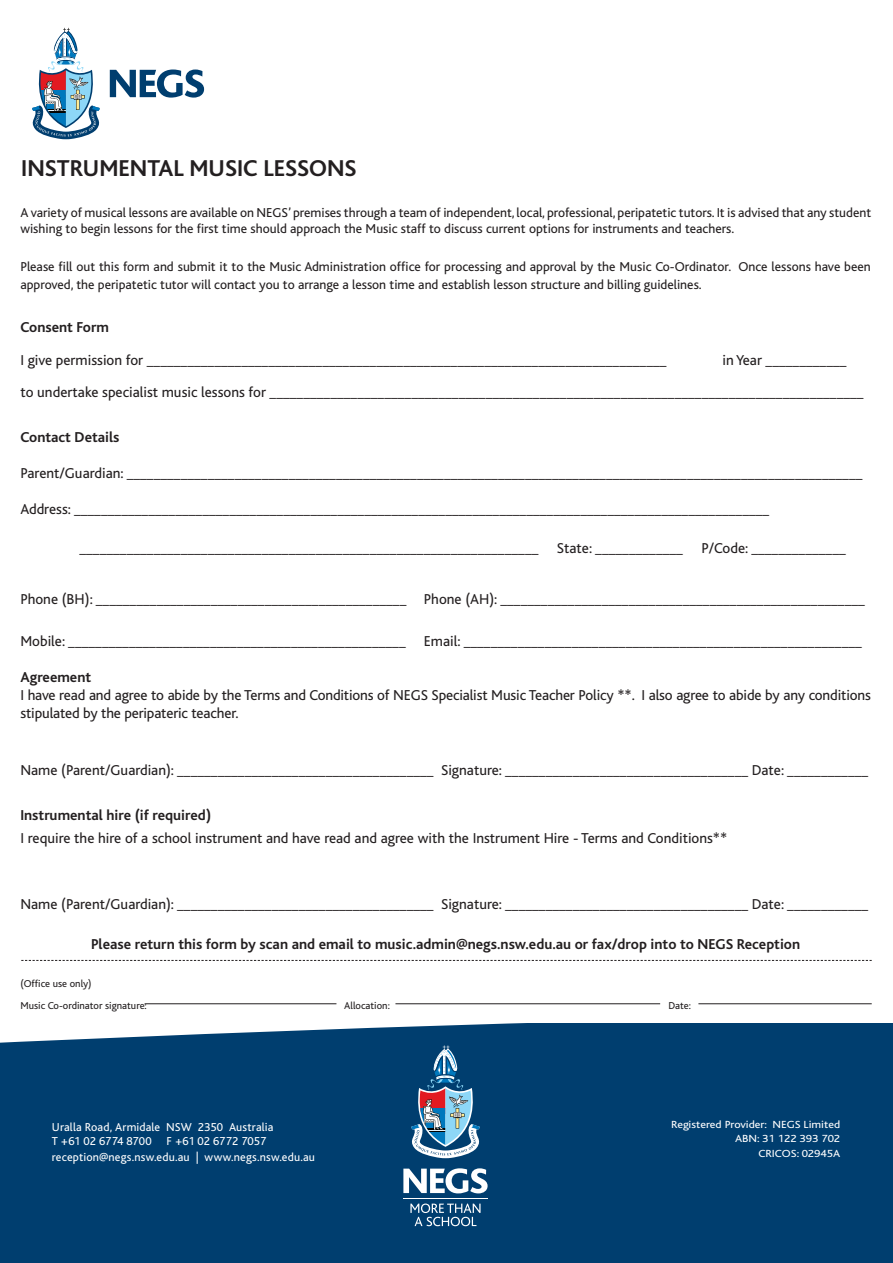
<style>
.page{position:relative;width:893px;height:1263px;background:#fff}
.page>*{position:absolute;margin:0;border:0;box-sizing:border-box;transform-origin:0 0}
.t1{font:700 24px "Bliss";color:#231f20}
.t2{font:15px/18px "Bliss";color:#231f20}
.t3{font:700 15px "Bliss";color:#231f20}
.t4{font:13.5px/16.2px "Bliss";color:#231f20}
.t5{font:12px/14.4px "Bliss";letter-spacing:.01em;color:#fff}
.t6{font:10.8px/14.4px "Bliss";color:#fff;text-align:right;scale:1.11 1}
.t7{font:10.5px "Bliss";color:#231f20}
</style>
<div class="page">
<div style="left:0;top:1024px;width:893px;height:239px;background:#003e6f"></div>
<svg style="left:110px;top:70px;width:94px;height:28px"></svg>
<svg style="left:32px;top:28px;width:68px;height:111px"></svg>
<hr style="left:403px;top:1198px;width:85px;height:1px;background:#fff">
<svg style="left:408px;top:1045px;width:75px;height:113px;background:#497397"></svg>
<svg style="left:403px;top:1168px;width:85px;height:25px"></svg>
<svg style="left:410px;top:1203px;width:71px;height:23px;background:#3e6c91"></svg>
<svg style="left:21px;top:960px;width:851px;height:1px"></svg>
<hr style="left:145px;top:1003px;width:191px;height:1px;background:#231f20">
<hr style="left:395px;top:1003px;width:265px;height:1px;background:#231f20">
<hr style="left:698px;top:1003px;width:174px;height:1px;background:#231f20">
<p class="t1" style="left:21px;top:155px;width:337px">INSTRUMENTAL MUSIC LESSONS</p>
<p class="t4" style="left:20px;top:204px;width:852px">A variety of musical lessons are available on NEGS’ premises through a team of independent, local, professional, peripatetic tutors. It is advised that any student wishing to begin lessons for the first time should approach the Music staff to discuss current options for instruments and teachers.</p>
<p class="t4" style="left:20px;top:258px;width:852px;line-height:18px">Please fill out this form and submit it to the Music Administration office for processing and approval by the Music Co-Ordinator. Once lessons have been approved, the peripatetic tutor will contact you to arrange a lesson time and establish lesson structure and billing guidelines.</p>
<p class="t3" style="left:20px;top:320px;width:90px">Consent Form</p>
<p class="t2" style="left:20px;top:351px;width:648px">I give permission for _____________________________________________________________________________</p>
<p class="t2" style="left:722px;top:351px;width:126px">in Year ____________</p>
<p class="t2" style="left:20px;top:384px;width:845px">to undertake specialist music lessons for ________________________________________________________________________________________</p>
<p class="t3" style="left:20px;top:429px;width:101px">Contact Details</p>
<p class="t2" style="left:20px;top:464px;width:844px">Parent/Guardian: _____________________________________________________________________________________________________________</p>
<p class="t2" style="left:20px;top:500px;width:750px">Address: _______________________________________________________________________________________________________</p>
<p class="t2" style="left:79px;top:539px;width:768px">____________________________________________________________________ State: _____________ P/Code: ______________</p>
<p class="t2" style="left:20px;top:590px;width:846px">Phone (BH): ______________________________________________ Phone (AH): ______________________________________________________</p>
<p class="t2" style="left:20px;top:632px;width:843px">Mobile: __________________________________________________ Email: ___________________________________________________________</p>
<p class="t3" style="left:20px;top:669px;width:72px">Agreement</p>
<p class="t2" style="left:20px;top:686px;width:852px">I have read and agree to abide by the Terms and Conditions of NEGS Specialist Music Teacher Policy **. I also agree to abide by any conditions stipulated by the peripateric teacher.</p>
<p class="t2" style="left:20px;top:761px;width:849px">Name (Parent/Guardian): ______________________________________ Signature: ____________________________________ Date: ____________</p>
<p class="t3" style="left:20px;top:807px;width:192px">Instrumental hire (if required)</p>
<p class="t2" style="left:20px;top:829px;width:709px">I require the hire of a school instrument and have read and agree with the Instrument Hire - Terms and Conditions**</p>
<p class="t2" style="left:20px;top:895px;width:849px">Name (Parent/Guardian): ______________________________________ Signature: ____________________________________ Date: ____________</p>
<p class="t3" style="left:91px;top:936px;width:711px">Please return this form by scan and email to music.admin@negs.nsw.edu.au or fax/drop into to NEGS Reception</p>
<p class="t7" style="left:20px;top:977px;width:73px">(Office use only)</p>
<p class="t7" style="left:20px;top:1000px;width:128px">Music Co-ordinator signature:</p>
<p class="t7" style="left:344px;top:1000px;width:47px">Allocation:</p>
<p class="t7" style="left:668px;top:1000px;width:24px">Date:</p>
<p class="t5" style="left:52px;top:1120px;width:223px">Uralla Road, Armidale NSW 2350 Australia<br>T +61 02 6774 8700 F +61 02 6772 7057</p>
<p class="t5" style="left:52px;top:1150px;width:265px">reception@negs.nsw.edu.au | www.negs.nsw.edu.au</p>
<p class="t6" style="left:671px;top:1117px;width:154px">Registered Provider: NEGS Limited<br>ABN: 31 122 393 702<br>CRICOS: 02945A</p>
</div>
